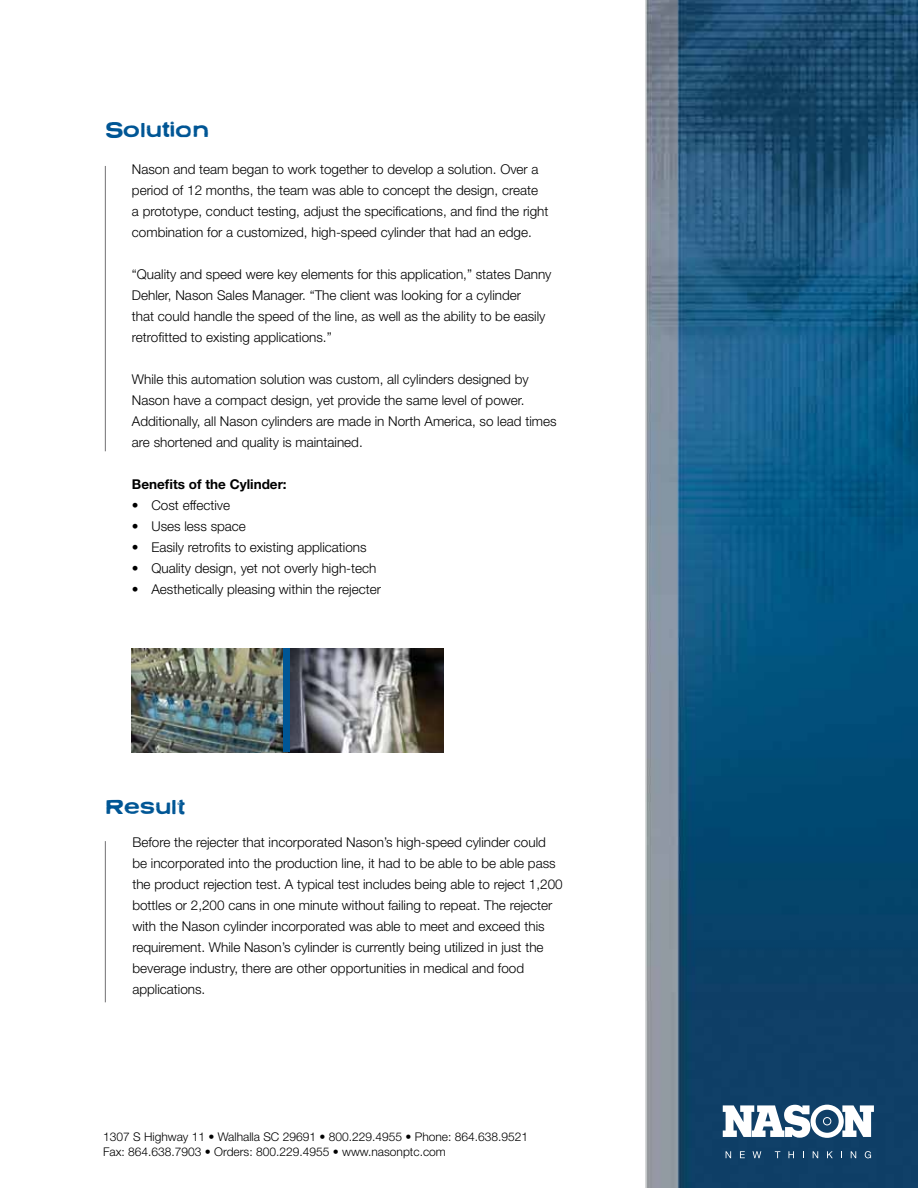
<style>
.page{position:relative;width:918px;height:1188px;background:#fff}
.page>*{position:absolute;margin:0;border:0;box-sizing:border-box;transform-origin:0 0}
.t1{font:21px "Neuzon";color:#005695}
.t2{font:300 13.5px/21px "Helvetica Neue LT Std";color:#000}
.t3{font:700 13.5px "Helvetica Neue LT Std";color:#000}
.t4{font:300 12px/14.4px "Helvetica Neue LT Std";color:#000}
</style>
<div class="page">
<hr style="left:105px;top:166px;width:1px;height:285px;background:#717073">
<hr style="left:105px;top:841px;width:1px;height:161px;background:#717073">
<img style="left:132px;top:648px;width:312px;height:105px">
<div style="left:283px;top:648px;width:6px;height:104px;background:#005695"></div>
<img style="left:645px;top:0;width:273px;height:1188px">
<svg style="left:723px;top:1105px;width:151px;height:33px"></svg>
<div style="left:823px;top:1117px;width:8px;height:8px;border:1px solid #fff;border-radius:50%"></div>
<svg style="left:726px;top:1151px;width:5px;height:7px"></svg>
<svg style="left:740px;top:1151px;width:5px;height:7px"></svg>
<svg style="left:753px;top:1151px;width:8px;height:7px"></svg>
<svg style="left:775px;top:1151px;width:5px;height:7px"></svg>
<svg style="left:788px;top:1151px;width:6px;height:7px"></svg>
<svg style="left:813px;top:1151px;width:5px;height:7px"></svg>
<svg style="left:827px;top:1151px;width:6px;height:7px"></svg>
<svg style="left:851px;top:1151px;width:5px;height:7px"></svg>
<svg style="left:865px;top:1151px;width:6px;height:7px"></svg>
<h1 class="t1" style="left:105px;top:117px;width:105px">Solution</h1>
<p class="t2" style="left:132px;top:159px;width:418px">Nason and team began to work together to develop a solution. Over a period of 12 months, the team was able to concept the design, create<br>a prototype, conduct testing, adjust the specifications, and find the right combination for a customized, high-speed cylinder that had an edge.</p>
<p class="t2" style="left:132px;top:264px;width:421px">“Quality and speed were key elements for this application,” states Danny Dehler, Nason Sales Manager. “The client was looking for a cylinder<br>that could handle the speed of the line, as well as the ability to be easily retrofitted to existing applications.”</p>
<p class="t2" style="left:132px;top:369px;width:426px">While this automation solution was custom, all cylinders designed by Nason have a compact design, yet provide the same level of power.<br>Additionally, all Nason cylinders are made in North America, so lead times are shortened and quality is maintained.</p>
<p class="t3" style="left:132px;top:476px;width:156px">Benefits of the Cylinder:</p>
<p class="t2" style="left:132px;top:495px;width:100px">• Cost effective</p>
<p class="t2" style="left:132px;top:516px;width:115px">• Uses less space</p>
<p class="t2" style="left:132px;top:537px;width:236px">• Easily retrofits to existing applications</p>
<p class="t2" style="left:132px;top:558px;width:246px">• Quality design, yet not overly high-tech</p>
<p class="t2" style="left:132px;top:579px;width:251px">• Aesthetically pleasing within the rejecter</p>
<h1 class="t1" style="left:105px;top:793px;width:81px">Result</h1>
<p class="t2" style="left:132px;top:831px;width:432px">Before the rejecter that incorporated Nason’s high-speed cylinder could be incorporated into the production line, it had to be able to be able pass the product rejection test. A typical test includes being able to reject 1,200 bottles or 2,200 cans in one minute without failing to repeat. The rejecter with the Nason cylinder incorporated was able to meet and exceed this requirement. While Nason’s cylinder is currently being utilized in just the beverage industry, there are other opportunities in medical and food applications.</p>
<p class="t4" style="left:103px;top:1130px;width:427px">1307 S Highway 11 • Walhalla SC 29691 • 800.229.4955 • Phone: 864.638.9521<br>Fax: 864.638.7903 • Orders: 800.229.4955 • www.nasonptc.com</p>
</div>
